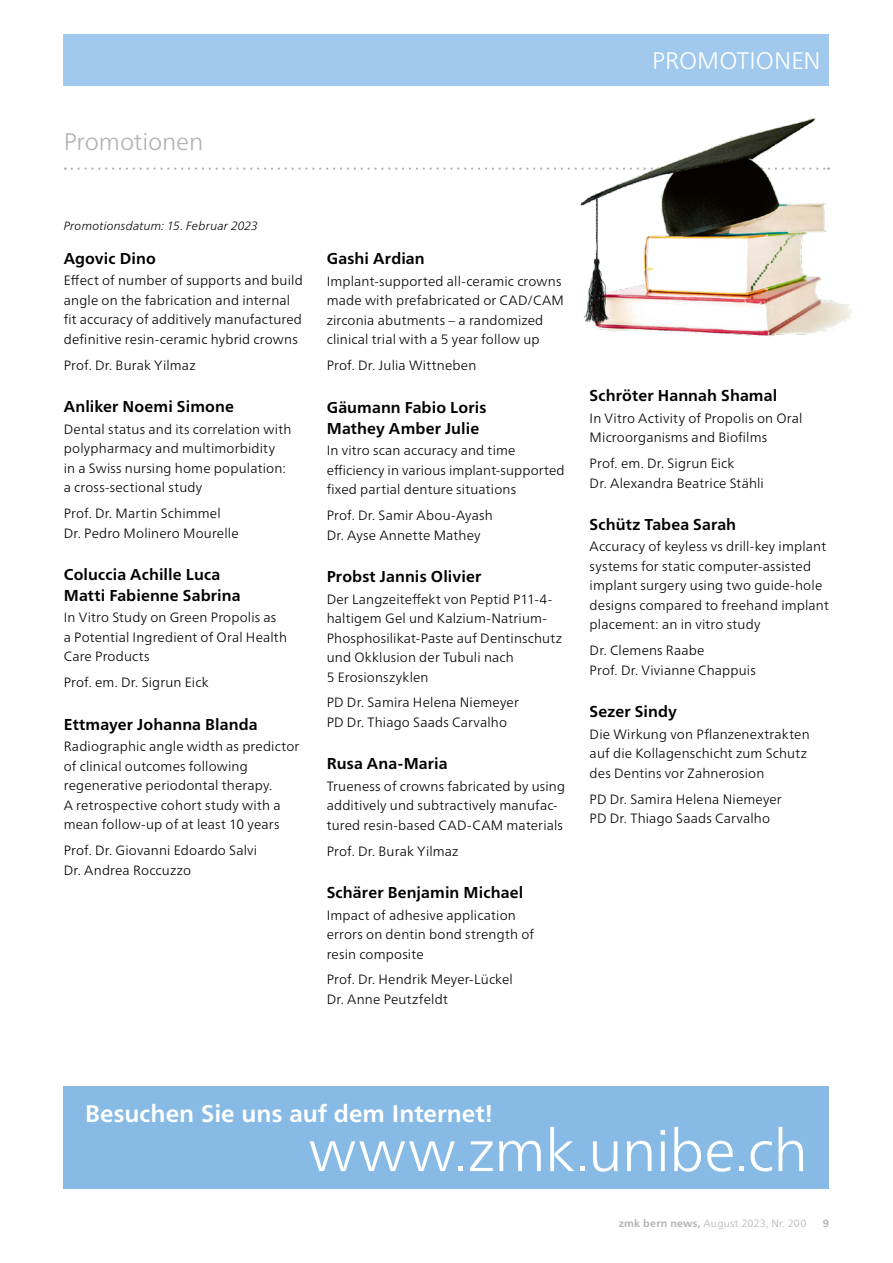
<style>
.page{position:relative;width:893px;height:1263px;background:#fff}
.page>*{position:absolute;margin:0;border:0;box-sizing:border-box;transform-origin:0 0}
.t1{font:300 58.5px "Frutiger Neue LT Pro";letter-spacing:-.01em;color:#fff}
.t2{font:700 24px "Frutiger Neue LT Pro";color:#fff}
.t3{font:300 24px "Frutiger Neue LT Pro";letter-spacing:-.005em;color:#b1b2b3}
.t4{font:300 24px "Frutiger Neue LT Pro";color:#fff}
.t5{font:700 15.75px/21px "Frutiger Neue LT Pro";letter-spacing:.01em;color:#000}
.t6{font:300 13.5px/19.5px "Frutiger Neue LT Pro";letter-spacing:.01em;color:#000}
.t7{font:italic 300 12px "Frutiger Neue LT Pro";letter-spacing:.015em;color:#000}
.t8{font:300 10.5px "Frutiger Neue LT Pro";letter-spacing:.02em;color:#b1b2b3}
.t9{font:700 10.5px "Frutiger Neue LT Pro";color:#b1b2b3}
.s1{font-weight:700}
</style>
<div class="page">
<svg style="left:72px;top:167px;width:491px;height:3px"></svg>
<img style="left:567px;top:118px;width:285px;height:219px">
<div style="left:64px;top:34px;width:765px;height:51px;background:#a0c9ed"></div>
<div style="left:64px;top:1086px;width:765px;height:102px;background:#87bbe6"></div>
<h2 class="t3" style="left:64px;top:127px;width:141px">Promotionen</h2>
<h2 class="t4" style="left:652px;top:46px;width:170px">PROMOTIONEN</h2>
<p class="t7" style="left:64px;top:219px;width:196px">Promotionsdatum: 15. Februar 2023</p>
<p class="t5" style="left:64px;top:248px;width:94px">Agovic Dino</p>
<p class="t6" style="left:64px;top:271px;width:240px">Effect of number of supports and build angle on the fabrication and internal fit accuracy of additively manufactured definitive resin-ceramic hybrid crowns</p>
<p class="t6" style="left:64px;top:355px;width:133px">Prof. Dr. Burak Yilmaz</p>
<p class="t5" style="left:64px;top:396px;width:172px">Anliker Noemi Simone</p>
<p class="t6" style="left:64px;top:419px;width:229px">Dental status and its correlation with polypharmacy and multimorbidity<br>in a Swiss nursing home population: a cross‑sectional study</p>
<p class="t6" style="left:64px;top:503px;width:176px">Prof. Dr. Martin Schimmel<br>Dr. Pedro Molinero Mourelle</p>
<p class="t5" style="left:64px;top:564px;width:178px">Coluccia Achille Luca<br>Matti Fabienne Sabrina</p>
<p class="t6" style="left:64px;top:608px;width:225px">In Vitro Study on Green Propolis as<br>a Potential Ingredient of Oral Health<br>Care Products</p>
<p class="t6" style="left:64px;top:673px;width:146px">Prof. em. Dr. Sigrun Eick</p>
<p class="t5" style="left:64px;top:713px;width:195px">Ettmayer Johanna Blanda</p>
<p class="t6" style="left:64px;top:737px;width:237px">Radiographic angle width as predictor of clinical outcomes following regenerative periodontal therapy.<br>A retrospective cohort study with a mean follow-up of at least 10 years</p>
<p class="t6" style="left:64px;top:840px;width:195px">Prof. Dr. Giovanni Edoardo Salvi<br>Dr. Andrea Roccuzzo</p>
<p class="t5" style="left:327px;top:248px;width:100px">Gashi Ardian</p>
<p class="t6" style="left:327px;top:271px;width:239px">Implant-supported all-ceramic crowns made with prefabricated or CAD/CAM zirconia abutments – a randomized clinical trial with a 5 year follow up</p>
<p class="t6" style="left:327px;top:356px;width:151px">Prof. Dr. Julia Wittneben</p>
<p class="t5" style="left:327px;top:397px;width:161px">Gäumann Fabio Loris<br>Mathey Amber Julie</p>
<p class="t6" style="left:327px;top:441px;width:239px">In vitro scan accuracy and time efficiency in various implant-supported fixed partial denture situations</p>
<p class="t6" style="left:327px;top:505px;width:167px">Prof. Dr. Samir Abou-Ayash<br>Dr. Ayse Annette Mathey</p>
<p class="t5" style="left:327px;top:566px;width:156px">Probst Jannis Olivier</p>
<p class="t6" style="left:327px;top:589px;width:237px">Der Langzeiteffekt von Peptid P11-4- haltigem Gel und Kalzium-Natrium-<br>Phosphosilikat-Paste auf Dentinschutz und Okklusion der Tubuli nach<br>5 Erosionszyklen</p>
<p class="t6" style="left:327px;top:693px;width:194px">PD Dr. Samira Helena Niemeyer<br>PD Dr. Thiago Saads Carvalho</p>
<p class="t5" style="left:327px;top:753px;width:122px">Rusa Ana-Maria</p>
<p class="t6" style="left:327px;top:776px;width:240px">Trueness of crowns fabricated by using additively und subtractively manufac&shy;tured resin-based CAD-CAM materials</p>
<p class="t6" style="left:327px;top:841px;width:133px">Prof. Dr. Burak Yilmaz</p>
<p class="t5" style="left:327px;top:882px;width:198px">Schärer Benjamin Michael</p>
<p class="t6" style="left:327px;top:905px;width:209px">Impact of adhesive application errors on dentin bond strength of resin composite</p>
<p class="t6" style="left:327px;top:970px;width:188px">Prof. Dr. Hendrik Meyer-Lückel<br>Dr. Anne Peutzfeldt</p>
<p class="t5" style="left:590px;top:385px;width:189px">Schröter Hannah Shamal</p>
<p class="t6" style="left:590px;top:408px;width:214px">In Vitro Activity of Propolis on Oral<br>Microorganisms and Biofilms</p>
<p class="t6" style="left:590px;top:453px;width:176px">Prof. em. Dr. Sigrun Eick<br>Dr. Alexandra Beatrice Stähli</p>
<p class="t5" style="left:590px;top:514px;width:148px">Schütz Tabea Sarah</p>
<p class="t6" style="left:590px;top:537px;width:241px">Accuracy of keyless vs drill‑key implant systems for static computer‑assisted implant surgery using two guide‑hole designs compared to freehand implant placement: an in vitro study</p>
<p class="t6" style="left:590px;top:641px;width:168px">Dr. Clemens Raabe<br>Prof. Dr. Vivianne Chappuis</p>
<p class="t5" style="left:590px;top:701px;width:89px">Sezer Sindy</p>
<p class="t6" style="left:590px;top:724px;width:221px">Die Wirkung von Pflanzenextrakten auf die Kollagenschicht zum Schutz des Dentins vor Zahnerosion</p>
<p class="t6" style="left:590px;top:789px;width:194px">PD Dr. Samira Helena Niemeyer<br>PD Dr. Thiago Saads Carvalho</p>
<h2 class="t2" style="left:85px;top:1099px;width:409px">Besuchen Sie uns auf dem Internet!</h2>
<h1 class="t1" style="left:309px;top:1115px;width:501px">www.zmk.unibe.ch</h1>
<p class="t8" style="left:619px;top:1217px;width:189px"><span class="s1">zmk bern news,</span> August 2023, Nr. 200</p>
<p class="t9" style="left:823px;top:1217px;width:8px">9</p>
</div>
